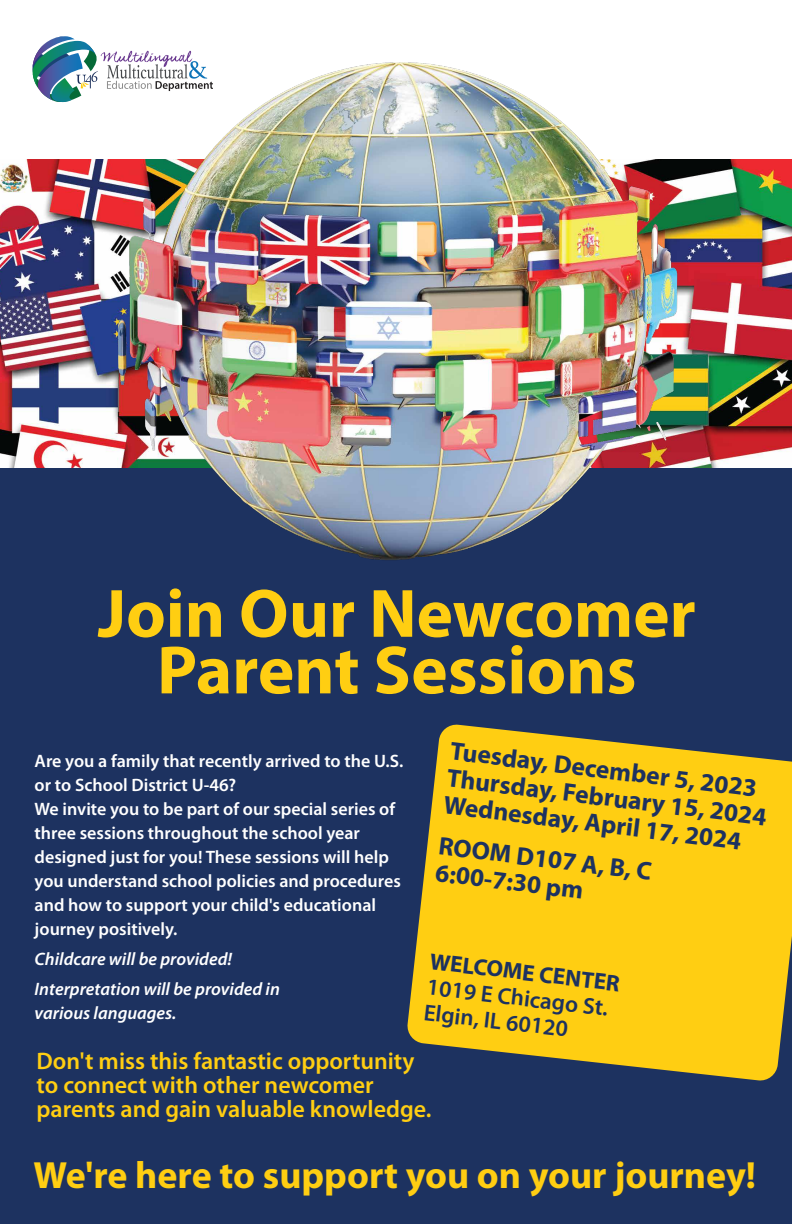
<style>
.page{position:relative;width:792px;height:1224px;background:#fff}
.page>*{position:absolute;margin:0;border:0;box-sizing:border-box;transform-origin:0 0}
.t1{font:700 68.9px/56.6px "Myriad Pro";color:#ffce12;text-align:center}
.t2{font:700 38px "Myriad Pro";color:#ffce12}
.t3{font:700 25.5px/27.1px "Myriad Pro";color:#1d3260}
.t4{font:600 24px/24px "Myriad Pro";color:#ffce12}
.t5{font:600 23.2px/25.9px "Myriad Pro";color:#1d3260}
.t6{font:700 23.2px "Myriad Pro";color:#1d3260}
.t7{font:600 18px/24px "Myriad Pro";color:#fff}
.t8{font:italic 600 18px/30px "Myriad Pro";color:#fff}
</style>
<div class="page">
<div style="left:0;top:453px;width:792px;height:771px;background:#1d3260"></div>
<img style="left:0;top:62px;width:792px;height:498px">
<svg style="left:407px;top:724px;width:385px;height:357px;background:#deb71d"></svg>
<svg style="left:32px;top:36px;width:181px;height:66px"></svg>
<h1 class="t1" style="left:98px;top:583px;width:600px">Join Our Newcomer<br>Parent Sessions</h1>
<p class="t7" style="left:35px;top:749px;width:370px">Are you a family that recently arrived to the U.S. or to School District U-46?<br>We invite you to be part of our special series of three sessions throughout the school year designed just for you! These sessions will help you understand school policies and procedures and how to support your child's educational journey positively.</p>
<p class="t8" style="left:35px;top:944px;width:247px">Childcare will be provided!<br>Interpretation will be provided in</p>
<p class="t8" style="left:35px;top:998px;width:143px">various languages.</p>
<h3 class="t3" style="left:452px;top:736px;width:323px;rotate:7deg">Tuesday, December 5, 2023<br>Thursday, February 15, 2024<br>Wednesday, April 17, 2024</h3>
<h3 class="t3" style="left:440px;top:831px;width:216px;rotate:7deg">ROOM D107 A, B, C<br>6:00-7:30 pm</h3>
<p class="t6" style="left:432px;top:946px;width:193px;rotate:7deg">WELCOME CENTER</p>
<p class="t5" style="left:429px;top:973px;width:184px;rotate:7deg">1019 E Chicago St.<br>Elgin, IL 60120</p>
<h3 class="t4" style="left:37px;top:1048px;width:396px">Don't miss this fantastic opportunity to connect with other newcomer parents and gain valuable knowledge.</h3>
<h2 class="t2" style="left:34px;top:1150px;width:724px">We're here to support you on your journey!</h2>
</div>
